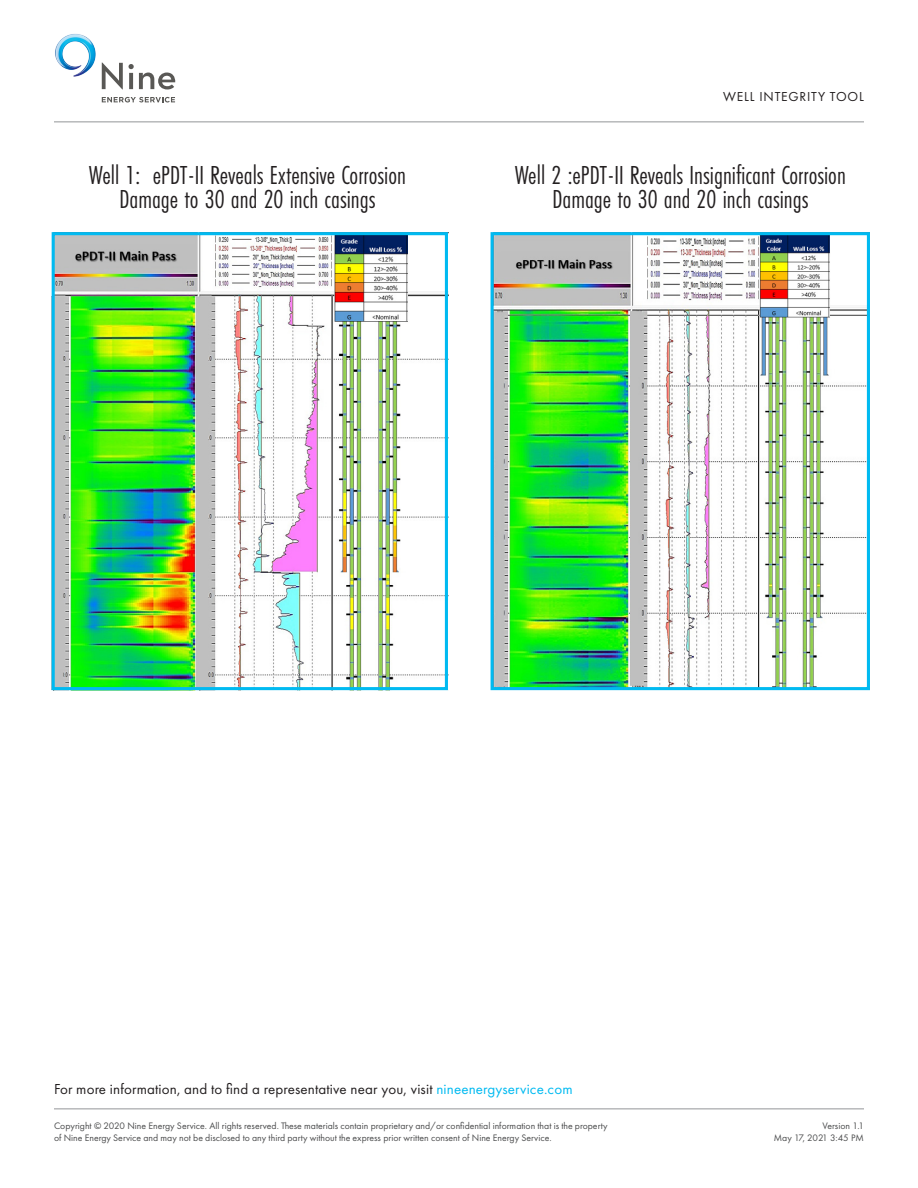
<style>
.page{position:relative;width:918px;height:1188px;background:#fff}
.page>*{position:absolute;margin:0;border:0;box-sizing:border-box;transform-origin:0 0}
.Subhead{font:27px "Futura PT Cond";color:#231f20}
.Subhead-2{font:15px "Futura PT";letter-spacing:.01em;color:#231f20}
.Category_Label{font:13.5px "Futura PT";letter-spacing:.06em;color:#231f20}
.Fine_Print{font:9.75px/12px "Futura PT";color:#4b4c4d}
.s1{color:#00baf1}
</style>
<div class="page">
<hr style="left:54px;top:1108px;width:810px;height:1px;background:#939598">
<hr style="left:54px;top:121px;width:810px;height:1px;background:#939598">
<svg style="left:102px;top:63px;width:21px;height:26px"></svg>
<svg style="left:129px;top:64px;width:47px;height:25px"></svg>
<svg style="left:102px;top:97px;width:73px;height:5px"></svg>
<img style="left:55px;top:34px;width:41px;height:43px">
<img style="left:56px;top:236px;width:388px;height:450px">
<img style="left:495px;top:236px;width:371px;height:450px">
<div style="left:52px;top:232px;width:396px;height:458px;border:3px solid #00baf1"></div>
<div style="left:491px;top:232px;width:379px;height:458px;border:3px solid #00baf1"></div>
<p class="Subhead" style="left:89px;top:159px;width:318px">Well 1: ePDT-II Reveals Extensive Corrosion</p>
<p class="Subhead" style="left:120px;top:184px;width:257px">Damage to 30 and 20 inch casings</p>
<p class="Category_Label" style="left:723px;top:89px;width:142px">WELL INTEGRITY TOOL</p>
<p class="Subhead" style="left:515px;top:159px;width:332px">Well 2 :ePDT-II Reveals Insignificant Corrosion</p>
<p class="Subhead" style="left:553px;top:184px;width:257px">Damage to 30 and 20 inch casings</p>
<p class="Subhead-2" style="left:54px;top:1080px;width:520px">For more information, and to find a representative near you, visit <span class="s1">nineenergyservice.com</span></p>
<p class="Fine_Print" style="left:54px;top:1120px;width:555px">Copyright © 2020 Nine Energy Service. All rights reserved. These materials contain proprietary and/or confidential information that is the property of Nine Energy Service and may not be disclosed to any third party without the express prior written consent of Nine Energy Service.</p>
<p class="Fine_Print" style="left:774px;top:1120px;width:92px;text-align:right">Version 1.1<br>May 17, 2021 3:45 PM</p>
</div>
